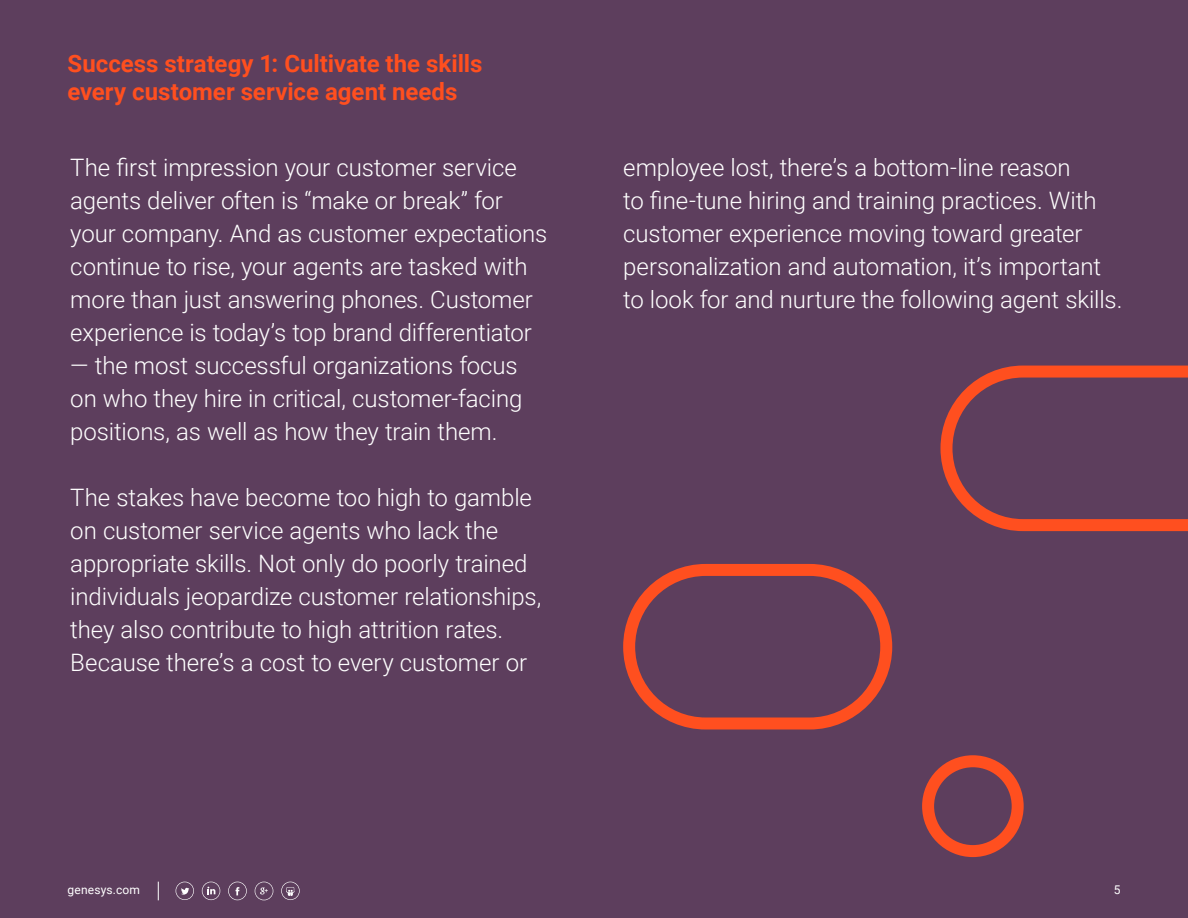
<style>
.page{position:relative;width:1188px;height:918px;background:#5d3e5d}
.page>*{position:absolute;margin:0;border:0;box-sizing:border-box;transform-origin:0 0}
.t1{font:300 24px/33px "Roboto";letter-spacing:-.005em;color:#fff}
.t2{font:700 24px/28.5px "Roboto";color:#ff4f1f}
.t3{font:12px "Roboto";letter-spacing:.015em;color:#fff}
</style>
<div class="page">
<svg style="left:623px;top:365px;width:565px;height:493px"></svg>
<svg style="left:255px;top:882px;width:18px;height:18px"></svg>
<svg style="left:202px;top:882px;width:18px;height:18px"></svg>
<svg style="left:176px;top:882px;width:18px;height:18px"></svg>
<svg style="left:228px;top:882px;width:19px;height:18px"></svg>
<svg style="left:281px;top:882px;width:19px;height:18px"></svg>
<svg style="left:158px;top:882px;width:1px;height:18px"></svg>
<p class="t2" style="left:68px;top:48px;width:417px">Success strategy 1: Cultivate the skills every customer service agent needs</p>
<p class="t1" style="left:70px;top:150px;width:478px">The first impression your customer service agents deliver often is “make or break” for your company. And as customer expectations continue to rise, your agents are tasked with more than just answering phones. Customer experience is today’s top brand differentiator</p>
<p class="t1" style="left:70px;top:348px;width:454px">— the most successful organizations focus on who they hire in critical, customer-facing positions, as well as how they train them.</p>
<p class="t1" style="left:70px;top:480px;width:473px">The stakes have become too high to gamble on customer service agents who lack the appropriate skills. Not only do poorly trained individuals jeopardize customer relationships, they also contribute to high attrition rates.<br>Because there’s a cost to every customer or</p>
<p class="t1" style="left:623px;top:150px;width:501px">employee lost, there’s a bottom-line reason<br>to fine-tune hiring and training practices. With customer experience moving toward greater personalization and automation, it’s important to look for and nurture the following agent skills.</p>
<p class="t3" style="left:68px;top:881px;width:74px">genesys.com</p>
<p class="t3" style="left:1114px;top:881px;width:8px">5</p>
</div>
